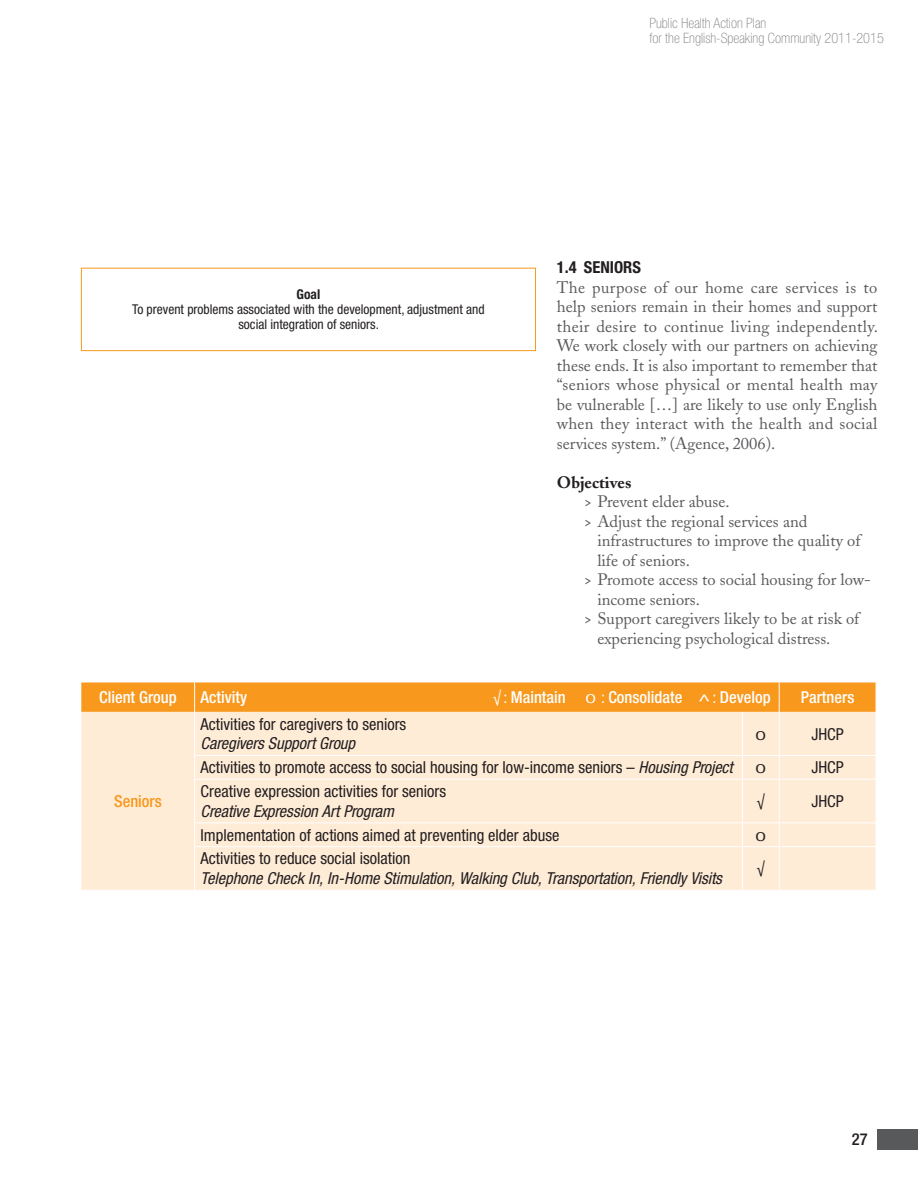
<style>
.page{position:relative;width:918px;height:1188px;background:#fff}
.page>*{position:absolute;margin:0;border:0;box-sizing:border-box;transform-origin:0 0}
.t1{font:16.5px/19.5px "Adobe Caslon";color:#58595b;text-align:justify}
.t2{font:condensed 16.5px "Helvetica Neue LT Std";color:#231f20}
.t3{font:italic condensed 16.5px "Helvetica Neue LT Std";letter-spacing:-.005em;color:#231f20}
.t4{font:500 condensed 16.5px "Helvetica Neue LT Std";color:#fff}
.t5{font:700 condensed 16.5px "Helvetica Neue LT Std";color:#231f20}
.t6{font:700 16.5px "Adobe Caslon";color:#231f20}
.t7{font:500 condensed 16.5px "Helvetica Neue LT Std";color:#f8981d}
.t8{font:300 condensed 16.5px "Helvetica Neue LT Std";color:#231f20;scale:1.5 1}
.t9{font:500 condensed 16.5px "Helvetica Neue LT Std";color:#231f20}
.t10{font:100 condensed 14.25px/15px "Helvetica Neue";color:#808285}
.t11{font:condensed 13.5px/15px "Helvetica Neue LT Std";color:#231f20;text-align:center}
.t12{font:700 condensed 13.5px "Helvetica Neue LT Std";color:#231f20}
.s1{font-weight:400}
.s2{font-weight:300}
.s3{font-style:italic}
</style>
<div class="page">
<div style="left:878px;top:1129px;width:40px;height:20px;background:#58595b"></div>
<div style="left:81px;top:712px;width:795px;height:178px;background:#ffecd7"></div>
<svg style="left:81px;top:682px;width:795px;height:30px;background:#f89a22"></svg>
<hr style="left:194px;top:712px;width:1px;height:43px;background:#fff">
<hr style="left:742px;top:712px;width:1px;height:43px;background:#fff">
<hr style="left:779px;top:712px;width:1px;height:43px;background:#fff">
<svg style="left:194px;top:756px;width:1px;height:23px"></svg>
<svg style="left:742px;top:756px;width:1px;height:23px"></svg>
<svg style="left:779px;top:756px;width:1px;height:23px"></svg>
<hr style="left:194px;top:780px;width:1px;height:42px;background:#fff">
<hr style="left:742px;top:780px;width:1px;height:42px;background:#fff">
<hr style="left:779px;top:780px;width:1px;height:42px;background:#fff">
<svg style="left:194px;top:823px;width:1px;height:23px"></svg>
<svg style="left:742px;top:823px;width:1px;height:23px"></svg>
<svg style="left:779px;top:823px;width:1px;height:23px"></svg>
<hr style="left:194px;top:847px;width:1px;height:43px;background:#fff">
<hr style="left:742px;top:847px;width:1px;height:43px;background:#fff">
<hr style="left:779px;top:847px;width:1px;height:43px;background:#fff">
<hr style="left:194px;top:755px;width:548px;height:1px;background:#fff">
<hr style="left:742px;top:755px;width:37px;height:1px;background:#fff">
<hr style="left:779px;top:755px;width:97px;height:1px;background:#fff">
<hr style="left:194px;top:779px;width:548px;height:1px;background:#fff">
<hr style="left:742px;top:779px;width:37px;height:1px;background:#fff">
<hr style="left:779px;top:779px;width:97px;height:1px;background:#fff">
<hr style="left:194px;top:822px;width:548px;height:1px;background:#fff">
<hr style="left:742px;top:822px;width:37px;height:1px;background:#fff">
<hr style="left:779px;top:822px;width:97px;height:1px;background:#fff">
<hr style="left:194px;top:846px;width:548px;height:1px;background:#fff">
<hr style="left:742px;top:846px;width:37px;height:1px;background:#fff">
<hr style="left:779px;top:846px;width:97px;height:1px;background:#fff">
<div style="left:81px;top:268px;width:455px;height:83px;border:1px solid #f8981d"></div>
<p class="t10" style="left:649px;top:16px;width:236px">Public Health Action Plan<br>for the English-Speaking Community 2011-2015</p>
<p class="t12" style="left:297px;top:286px;width:25px">GOAL</p>
<p class="t11" style="left:132px;top:302px;width:354px">To prevent problems associated with the development, adjustment and social integration of seniors.</p>
<p class="t5" style="left:557px;top:257px;width:45px">1.4 SENIORS</p>
<p class="t1" style="left:557px;top:277px;width:323px">The purpose of our home care services is to help seniors remain in their homes and support their desire to continue living independently.<br>We work closely with our partners on achieving these ends. It is also important to remember that “seniors whose physical or mental health may be vulnerable […] are likely to use only English when they interact with the health and social services system.” (Agence, 2006).</p>
<p class="t6" style="left:557px;top:472px;width:76px">Objectives</p>
<p class="t1" style="left:584px;top:492px;width:147px">&gt; Prevent elder abuse.</p>
<p class="t1" style="left:584px;top:511px;width:225px">&gt; Adjust the regional services and</p>
<p class="t1" style="left:597px;top:531px;width:265px">infrastructures to improve the quality of</p>
<p class="t1" style="left:597px;top:550px;width:94px">life of seniors.</p>
<p class="t1" style="left:584px;top:570px;width:288px">&gt; Promote access to social housing for low-</p>
<p class="t1" style="left:597px;top:589px;width:104px">income seniors.</p>
<p class="t1" style="left:584px;top:609px;width:277px">&gt; Support caregivers likely to be at risk of</p>
<p class="t1" style="left:597px;top:628px;width:235px">experiencing psychological distress.</p>
<p class="t4" style="left:99px;top:687px;width:79px">Client Group</p>
<p class="t4" style="left:201px;top:687px;width:48px">Activity</p>
<p class="t4" style="left:493px;top:687px;width:279px"><span class="s1">√:</span> Maintain <span class="s2">o</span> <span class="s1">:</span> Consolidate ^<span class="s1">:</span> Develop</p>
<p class="t4" style="left:801px;top:687px;width:55px">Partners</p>
<p class="t7" style="left:114px;top:791px;width:49px">Seniors</p>
<p class="t2" style="left:201px;top:714px;width:207px">Activities for caregivers to seniors</p>
<p class="t3" style="left:201px;top:734px;width:156px">Caregivers Support Group</p>
<p class="t8" style="left:756px;top:724px;width:9px">o</p>
<p class="t2" style="left:811px;top:724px;width:34px">JHCP</p>
<p class="t2" style="left:201px;top:758px;width:534px">Activities to promote access to social housing for low-income seniors – <span class="s3">Housing Project</span></p>
<p class="t8" style="left:756px;top:758px;width:9px">o</p>
<p class="t2" style="left:811px;top:758px;width:34px">JHCP</p>
<p class="t2" style="left:201px;top:782px;width:247px">Creative expression activities for seniors</p>
<p class="t3" style="left:201px;top:801px;width:195px">Creative Expression Art Program</p>
<p class="t2" style="left:757px;top:792px;width:10px">√</p>
<p class="t2" style="left:811px;top:792px;width:34px">JHCP</p>
<p class="t2" style="left:201px;top:825px;width:360px">Implementation of actions aimed at preventing elder abuse</p>
<p class="t8" style="left:756px;top:825px;width:9px">o</p>
<p class="t2" style="left:201px;top:849px;width:211px">Activities to reduce social isolation</p>
<p class="t3" style="left:201px;top:869px;width:523px">Telephone Check In, In-Home Stimulation, Walking Club, Transportation, Friendly Visits</p>
<p class="t2" style="left:757px;top:859px;width:10px">√</p>
<p class="t9" style="left:852px;top:1129px;width:17px">27</p>
</div>
